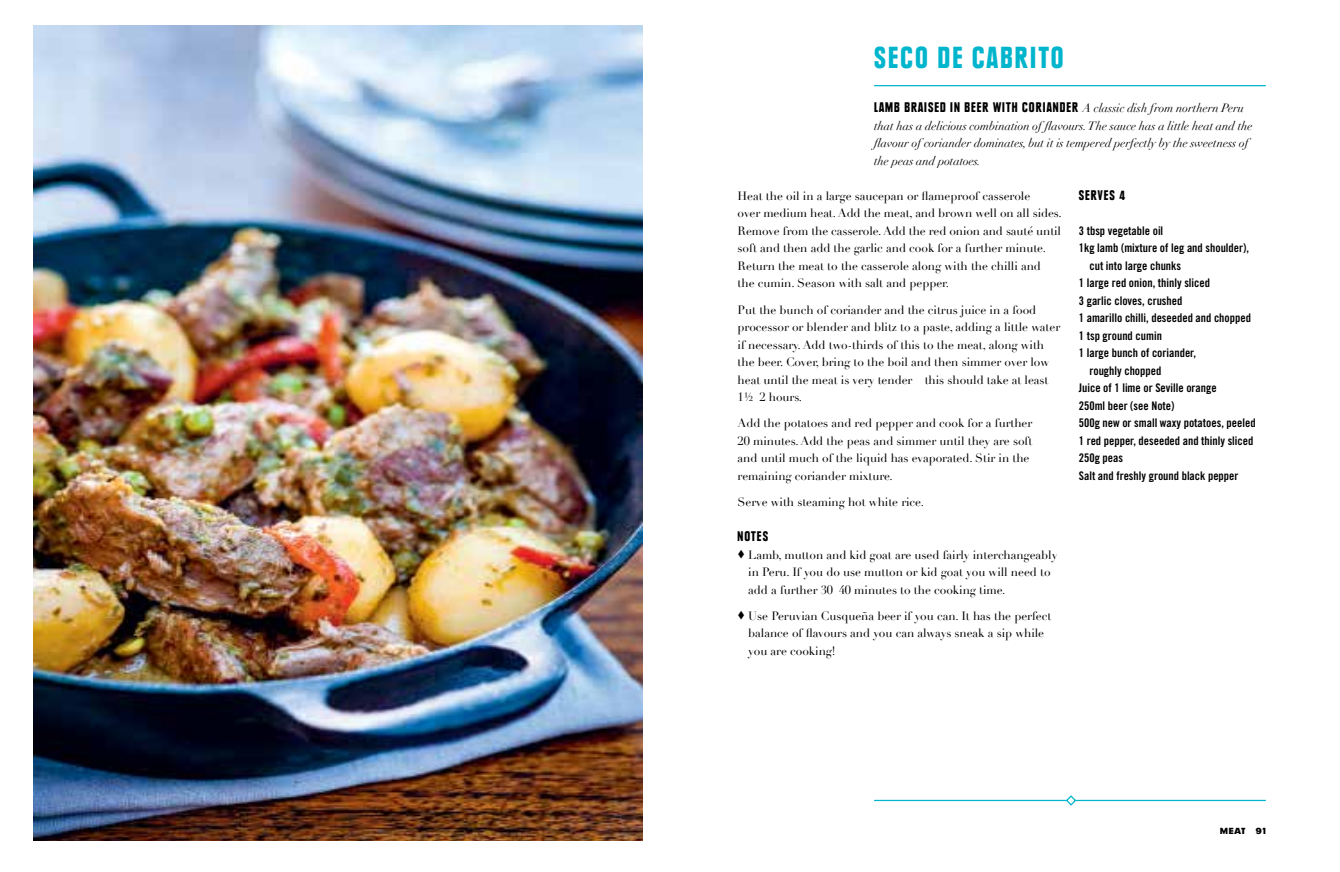
<style>
.page{position:relative;width:1340px;height:872px;background:#fff}
.page>*{position:absolute;margin:0;border:0;box-sizing:border-box;transform-origin:0 0}
.t1{font:900 condensed 30px "Plak";letter-spacing:.08em;color:#00b5cc}
.t2{font:900 condensed 13.75px "Plak";letter-spacing:.08em;color:#000}
.t3{font:11.88px/17.5px "Didot";letter-spacing:-.005em;color:#000}
.t4{font:11.88px "Trade Gothic Bold Cond Twenty";color:#000}
.t5{font:italic 11.88px/17.5px "Didot";letter-spacing:-.005em;color:#000}
.t6{font:900 8.75px "Plak";letter-spacing:.1em;color:#000}
.s1{font-family:"Didot";font-weight:400;font-style:italic;font-stretch:normal;font-size:11.88px}
</style>
<div class="page">
<img style="left:33px;top:25px;width:610px;height:815px">
<hr style="left:1074px;top:800px;width:191px;height:1px;background:#00b5cc">
<hr style="left:874px;top:800px;width:193px;height:1px;background:#00b5cc">
<svg style="left:1064px;top:795px;width:13px;height:11px"></svg>
<hr style="left:874px;top:85px;width:391px;height:1px;background:#00b5cc">
<h1 class="t1" style="left:874px;top:40px;width:191px">SECO DE CABRITO</h1>
<p class="t2" style="left:874px;top:99px;width:371px">LAMB BRAISED IN BEER WITH CORIANDER <span class="s1">A classic dish from northern Peru</span></p>
<p class="t5" style="left:874px;top:117px;width:380px">that has a delicious combination of flavours. The sauce has a little heat and the flavour of coriander dominates, but it is tempered perfectly by the sweetness of the peas and potatoes.</p>
<p class="t3" style="left:737px;top:187px;width:325px">Heat the oil in a large saucepan or flameproof casserole<br>over medium heat. Add the meat, and brown well on all sides.<br>Remove from the casserole. Add the red onion and sauté until soft and then add the garlic and cook for a further minute.<br>Return the meat to the casserole along with the chilli and<br>the cumin. Season with salt and pepper.</p>
<p class="t3" style="left:737px;top:301px;width:324px">Put the bunch of coriander and the citrus juice in a food processor or blender and blitz to a paste, adding a little water if necessary. Add two-thirds of this to the meat, along with the beer. Cover, bring to the boil and then simmer over low heat until the meat is very tender – this should take at least 1½–2 hours.</p>
<p class="t3" style="left:737px;top:415px;width:296px">Add the potatoes and red pepper and cook for a further 20 minutes. Add the peas and simmer until they are soft and until much of the liquid has evaporated. Stir in the remaining coriander mixture.</p>
<p class="t3" style="left:737px;top:493px;width:188px">Serve with steaming hot white rice.</p>
<p class="t2" style="left:737px;top:528px;width:32px">NOTES</p>
<p class="t3" style="left:748px;top:546px;width:311px">Lamb, mutton and kid goat are used fairly interchangeably in Peru. If you do use mutton or kid goat you will need to add a further 30–40 minutes to the cooking time.</p>
<p class="t3" style="left:748px;top:607px;width:305px">Use Peruvian Cusqueña beer if you can. It has the perfect balance of flavours and you can always sneak a sip while you are cooking!</p>
<p class="t2" style="left:1078px;top:187px;width:48px">SERVES 4</p>
<p class="t4" style="left:1078px;top:223px;width:86px">3 tbsp vegetable oil</p>
<p class="t4" style="left:1078px;top:241px;width:172px">1kg lamb (mixture of leg and shoulder),</p>
<p class="t4" style="left:1089px;top:258px;width:93px">cut into large chunks</p>
<p class="t4" style="left:1078px;top:276px;width:133px">1 large red onion, thinly sliced</p>
<p class="t4" style="left:1078px;top:293px;width:105px">3 garlic cloves, crushed</p>
<p class="t4" style="left:1078px;top:311px;width:174px">1 amarillo chilli, deseeded and chopped</p>
<p class="t4" style="left:1078px;top:328px;width:85px">1 tsp ground cumin</p>
<p class="t4" style="left:1078px;top:346px;width:119px">1 large bunch of coriander,</p>
<p class="t4" style="left:1089px;top:363px;width:73px">roughly chopped</p>
<p class="t4" style="left:1078px;top:381px;width:139px">Juice of 1 lime or Seville orange</p>
<p class="t4" style="left:1078px;top:398px;width:97px">250ml beer (see Note)</p>
<p class="t4" style="left:1078px;top:416px;width:178px">500g new or small waxy potatoes, peeled</p>
<p class="t4" style="left:1078px;top:433px;width:176px">1 red pepper, deseeded and thinly sliced</p>
<p class="t4" style="left:1078px;top:451px;width:46px">250g peas</p>
<p class="t4" style="left:1078px;top:468px;width:161px">Salt and freshly ground black pepper</p>
<p class="t6" style="left:1219px;top:825px;width:47px">MEAT 91</p>
</div>
